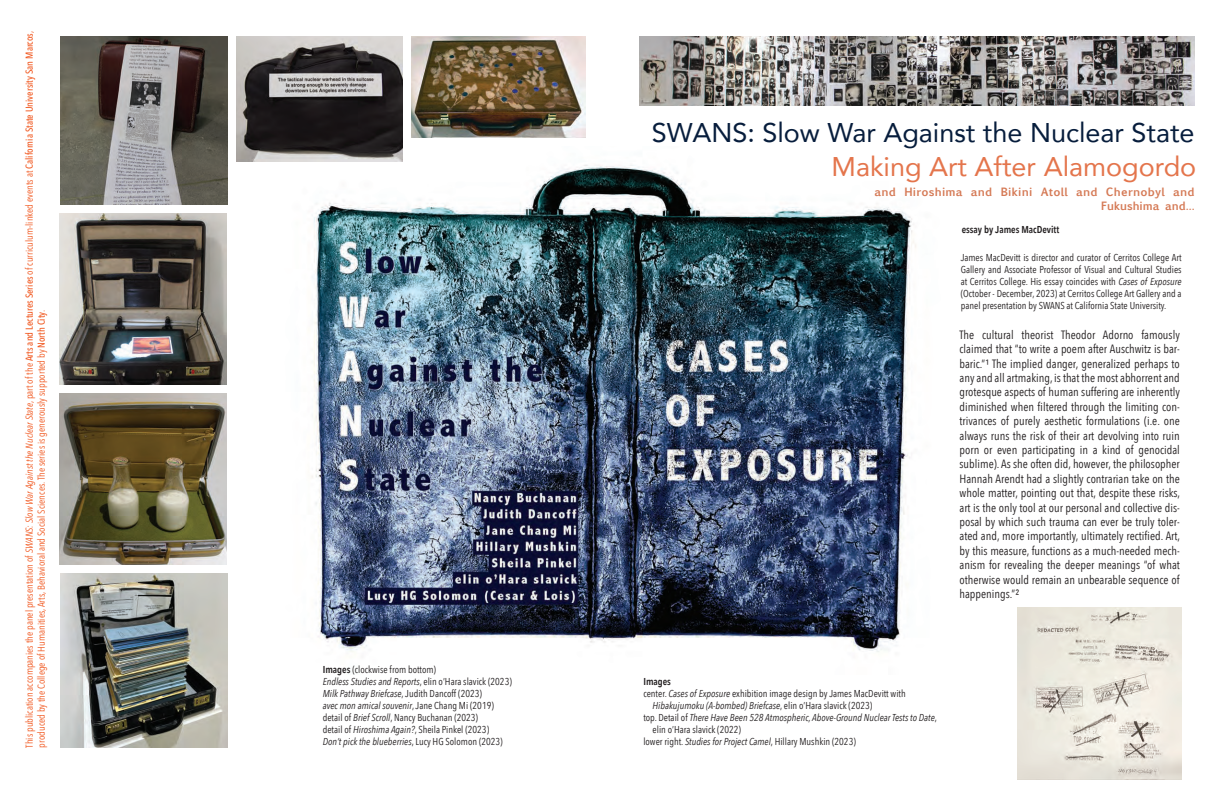
<style>
.page{position:relative;width:1224px;height:792px;background:#fff}
.page>*{position:absolute;margin:0;border:0;box-sizing:border-box;transform-origin:0 0}
.t1{font:27px/34.1px "Avenir";color:#071d3c;text-align:right}
.t2{font:12px/14.4px "Avenir Next Condensed";color:#231f20;text-align:justify}
.t3{font:700 11px "Euphemia UCAS";letter-spacing:.02em;color:#d57a56}
.t4{font:700 11px "Euphemia UCAS";color:#d57a56}
.t5{font:10px/12px "Avenir Next Condensed";color:#231f20;text-align:justify}
.t6{font:10px/12px "Avenir Next Condensed";color:#f15921}
.t7{font:italic 10px/12px "Avenir Next Condensed";color:#231f20}
.t8{font:600 10px "Avenir Next Condensed";color:#231f20}
.s1{font-style:italic}
.s2{font-weight:500}
.s3{color:#e4754c}
.s4{font-weight:600}
.s5{font-style:normal}
</style>
<div class="page">
<img style="left:274px;top:161px;width:642px;height:491px">
<img style="left:61px;top:573px;width:167px;height:175px">
<img style="left:60px;top:393px;width:167px;height:172px">
<img style="left:640px;top:36px;width:555px;height:70px">
<img style="left:60px;top:213px;width:167px;height:172px">
<img style="left:60px;top:37px;width:167px;height:167px">
<img style="left:1017px;top:608px;width:165px;height:171px">
<img style="left:412px;top:37px;width:173px;height:100px">
<img style="left:236px;top:37px;width:167px;height:124px">
<p class="t6" style="left:23px;top:748px;width:718px;rotate:-90deg">This publication accompanies the panel presentation of <span class="s1">SWANS: Slow War Against the Nuclear State</span>, part of the <span class="s2">Arts and Lectures Series</span> of curriculum-linked events at <span class="s2">California State University San Marcos</span>, produced by the College of Humanities, Arts, Behavioral and Social Sciences. The series is generously supported by <span class="s2">North City</span>.</p>
<h1 class="t1" style="left:652px;top:115px;width:546px">SWANS: Slow War Against the Nuclear State<br><span class="s3">Making Art After Alamogordo</span></h1>
<p class="t3" style="left:875px;top:183px;width:322px">and Hiroshima and Bikini Atoll and Chernobyl and</p>
<p class="t4" style="left:1101px;top:197px;width:95px">Fukushima and…</p>
<h2 class="t8" style="left:962px;top:221px;width:99px">essay by James MacDevitt</h2>
<p class="t5" style="left:961px;top:251px;width:222px">James MacDevitt is director and curator of Cerritos College Art Gallery and Associate Professor of Visual and Cultural Studies at Cerritos College. His essay coincides with <span class="s1">Cases of Exposure </span>(October - December, 2023) at Cerritos College Art Gallery and a panel presentation by SWANS at California State University.</p>
<p class="t2" style="left:960px;top:327px;width:222px">The cultural theorist Theodor Adorno famously claimed that “to write a poem after Auschwitz is bar&shy;baric.”¹ The implied danger, generalized perhaps to any and all artmaking, is that the most abhorrent and grotesque aspects of human suffering are inherently diminished when filtered through the limiting con&shy;trivances of purely aesthetic formulations (i.e. one always runs the risk of their art devolving into ruin porn or even participating in a kind of genocidal sublime). As she often did, however, the philosopher Hannah Arendt had a slightly contrarian take on the whole matter, pointing out that, despite these risks, art is the only tool at our personal and collective dis&shy;posal by which such trauma can ever be truly toler&shy;ated and, more importantly, ultimately rectified. Art, by this measure, functions as a much-needed mech&shy;anism for revealing the deeper meanings “of what otherwise would remain an unbearable sequence of happenings.”²</p>
<p class="t5" style="left:323px;top:663px;width:115px"><span class="s4">Images</span> (clockwise from bottom)</p>
<p class="t5" style="left:323px;top:675px;width:191px;text-align:left"><span class="s1">Endless Studies and Reports</span>, elin o’Hara slavick (2023)<br><span class="s1">Milk Pathway Briefcase</span>, Judith Dancoff (2023)<br><span class="s1">avec mon amical souvenir</span>, Jane Chang Mi (2019) detail of <span class="s1">Brief Scroll</span>, Nancy Buchanan (2023)<br>detail of <span class="s1">Hiroshima Again?</span>, Sheila Pinkel (2023)<br><span class="s1">Don’t pick the blueberries</span>, Lucy HG Solomon (2023)</p>
<p class="t8" style="left:643px;top:672px;width:29px">Images</p>
<p class="t5" style="left:643px;top:687px;width:264px">center. <span class="s1">Cases of Exposure</span> exhibition image design by James MacDevitt with</p>
<p class="t7" style="left:653px;top:699px;width:221px">Hibakujumoku (A-bombed) Briefcase<span class="s5">, elin o’Hara slavick (2023)</span></p>
<p class="t7" style="left:653px;top:711px;width:286px;text-indent:-9px"><span class="s5">top. Detail of</span> There Have Been 528 Atmospheric, Above-Ground Nuclear Tests to Date<span class="s5">, elin o’Hara slavick (2022)</span></p>
<p class="t5" style="left:643px;top:735px;width:214px">lower right. <span class="s1">Studies for Project Camel</span>, Hillary Mushkin (2023)</p>
</div>
